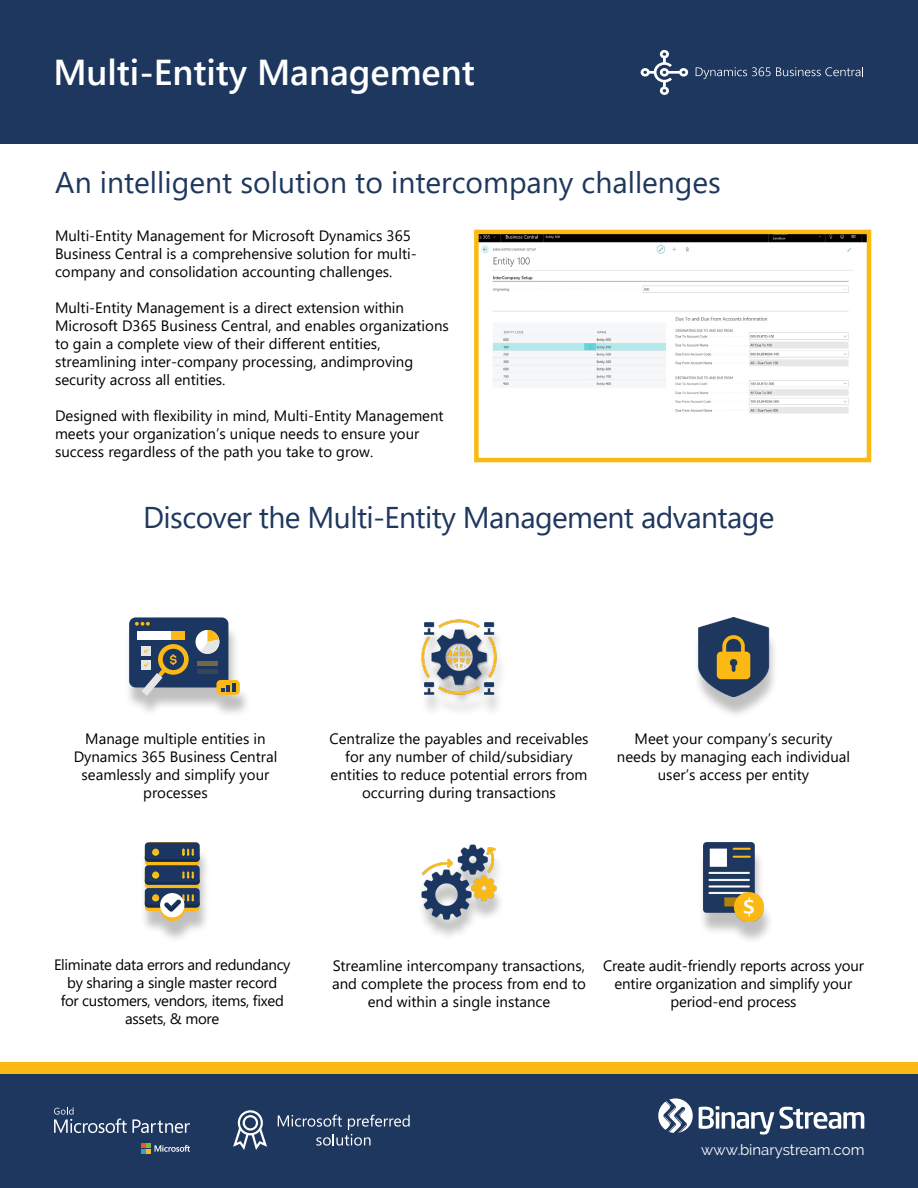
<style>
.page{position:relative;width:918px;height:1188px;background:#fff}
.page>*{position:absolute;margin:0;border:0;box-sizing:border-box;transform-origin:0 0}
.t1{font:600 36px "Segoe UI";color:#fff}
.t2{font:30px "Segoe UI";color:#1e375e}
.t3{font:30px "Segoe UI";letter-spacing:-.02em;color:#1e375e}
.t4{font:15px/18px "Segoe UI";color:#000}
.t5{font:15px/18px "Segoe UI";color:#000101;text-align:center}
.t6{font:15px/18px "Segoe UI";letter-spacing:-.02em;color:#000101;text-align:center}
.t7{font:15px "Raleway";color:#fff}
</style>
<div class="page">
<img style="left:479px;top:235px;width:387px;height:179px">
<div style="left:474px;top:230px;width:397px;height:232px;border:4px solid #fdb913"></div>
<div style="left:0;top:1px;width:918px;height:143px;background:#1e375e"></div>
<svg style="left:696px;top:67px;width:167px;height:12px"></svg>
<svg style="left:641px;top:50px;width:47px;height:45px"></svg>
<div style="left:0;top:1063px;width:918px;height:125px;background:#1e375e"></div>
<div style="left:0;top:1062px;width:918px;height:12px;background:#fdb913"></div>
<svg style="left:658px;top:1098px;width:206px;height:37px"></svg>
<svg style="left:233px;top:1110px;width:34px;height:40px"></svg>
<svg style="left:278px;top:1115px;width:132px;height:31px"></svg>
<svg style="left:141px;top:1143px;width:49px;height:11px"></svg>
<svg style="left:54px;top:1107px;width:136px;height:26px"></svg>
<div style="left:123px;top:624px;width:127px;height:94px;background:#000;opacity:.25"></div>
<div style="left:129px;top:617px;width:99px;height:70px;background:#1a3661;border-radius:7px"></div>
<svg style="left:135px;top:622px;width:15px;height:4px"></svg>
<div style="left:196px;top:630px;width:23px;height:24px;background:#fff;border-radius:50%"></div>
<svg style="left:201px;top:630px;width:19px;height:24px"></svg>
<hr style="left:197px;top:662px;width:21px;height:4px;background:#716844">
<hr style="left:197px;top:669px;width:21px;height:4px;background:#374657">
<div style="left:138px;top:631px;width:47px;height:9px;background:#fff"></div>
<div style="left:171px;top:632px;width:14px;height:8px;background:#fcb817"></div>
<div style="left:216px;top:680px;width:24px;height:15px;background:#fcb817;border-radius:4px"></div>
<svg style="left:221px;top:683px;width:14px;height:9px"></svg>
<div style="left:141px;top:646px;width:10px;height:10px;background:#e6e6e6"></div>
<div style="left:141px;top:660px;width:10px;height:10px;background:#e6e6e6"></div>
<svg style="left:142px;top:644px;width:48px;height:52px"></svg>
<div style="left:693px;top:624px;width:86px;height:95px;background:#000;opacity:.25"></div>
<img style="left:694px;top:617px;width:79px;height:79px">
<div style="left:139px;top:849px;width:72px;height:95px;background:#000;opacity:.25"></div>
<div style="left:145px;top:842px;width:55px;height:20px;background:#1a3661;border-radius:4px"></div>
<svg style="left:145px;top:846px;width:55px;height:75px"></svg>
<div style="left:416px;top:626px;width:91px;height:90px;background:#000;opacity:.25"></div>
<img style="left:419px;top:619px;width:80px;height:77px">
<div style="left:698px;top:849px;width:76px;height:95px;background:#000;opacity:.25"></div>
<img style="left:703px;top:842px;width:61px;height:79px">
<div style="left:416px;top:851px;width:90px;height:91px;background:#000;opacity:.25"></div>
<img style="left:419px;top:844px;width:79px;height:77px">
<h1 class="t1" style="left:53px;top:38px;width:423px">Multi-Entity Management</h1>
<h2 class="t2" style="left:55px;top:154px;width:667px">An intelligent solution to intercompany challenges</h2>
<p class="t4" style="left:55px;top:225px;width:363px">Multi-Entity Management for Microsoft Dynamics 365<br>Business Central is a comprehensive solution for multi&shy;company and consolidation accounting challenges.</p>
<p class="t4" style="left:55px;top:297px;width:395px">Multi-Entity Management is a direct extension within Microsoft D365 Business Central, and enables organizations to gain a complete view of their different entities, streamlining inter-company processing, andimproving security across all entities.</p>
<p class="t4" style="left:55px;top:405px;width:390px">Designed with flexibility in mind, Multi-Entity Management meets your organization’s unique needs to ensure your success regardless of the path you take to grow.</p>
<h2 class="t3" style="left:143px;top:489px;width:633px">Discover the Multi-Entity Management advantage</h2>
<p class="t5" style="left:74px;top:728px;width:205px">Manage multiple entities in<br>Dynamics 365 Business Central seamlessly and simplify your processes</p>
<p class="t5" style="left:329px;top:728px;width:261px">Centralize the payables and receivables for any number of child/subsidiary entities to reduce potential errors from occurring during transactions</p>
<p class="t5" style="left:617px;top:728px;width:235px">Meet your company’s security needs by managing each individual user’s access per entity</p>
<p class="t6" style="left:54px;top:955px;width:238px">Eliminate data errors and redundancy by sharing a single master record<br>for customers, vendors, items, fixed assets, &amp; more</p>
<p class="t5" style="left:332px;top:956px;width:255px">Streamline intercompany transactions, and complete the process from end to end within a single instance</p>
<p class="t5" style="left:603px;top:956px;width:263px">Create audit-friendly reports across your entire organization and simplify your period-end process</p>
<p class="t7" style="left:701px;top:1141px;width:165px">www.binarystream.com</p>
</div>
